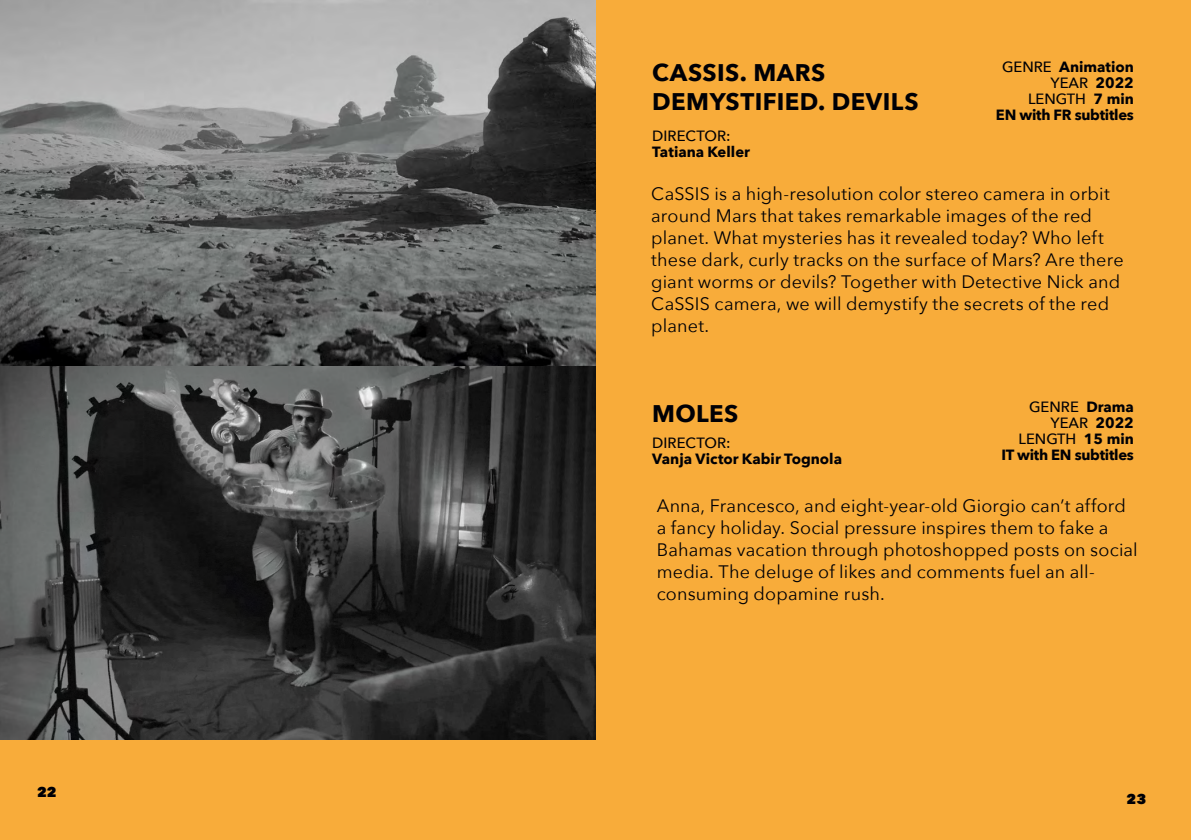
<style>
.page{position:relative;width:1191px;height:840px;background:#fff}
.page>*{position:absolute;margin:0;border:0;box-sizing:border-box;transform-origin:0 0}
.t1{font:700 24px/28.8px "Avenir Next";letter-spacing:.015em;color:#000005}
.t2{font:18px/22px "Avenir Next";letter-spacing:.01em;color:#000005}
.t3{font:700 14.8px/16px "Avenir Next";letter-spacing:-.02em;color:#000005;text-align:right}
.t4{font:700 14.8px "Avenir Next";color:#000005}
.t5{font:500 14.8px "Avenir Next";letter-spacing:.005em;color:#000005}
.t6{font:800 14px "Avenir Next";color:#000005}
.s1{font-weight:500}
</style>
<div class="page">
<div style="left:0;top:0;width:1191px;height:839px;background:#f8ac3a"></div>
<img style="left:0;top:0;width:595px;height:738px">
<p class="t6" style="left:37px;top:783px;width:21px">22</p>
<h1 class="t1" style="left:652px;top:58px;width:268px">CASSIS. MARS<br>DEMYSTIFIED. DEVILS</h1>
<p class="t3" style="left:996px;top:58px;width:139px"><span class="s1">GENRE</span> Animation<br><span class="s1">YEAR</span> 2022<br><span class="s1">LENGTH</span> 7 min<br>EN with FR subtitles</p>
<p class="t5" style="left:652px;top:123px;width:80px">DIRECTOR:</p>
<p class="t4" style="left:652px;top:139px;width:99px">Tatiana Keller</p>
<p class="t2" style="left:651px;top:182px;width:474px">CaSSIS is a high-resolution color stereo camera in orbit around Mars that takes remarkable images of the red planet. What mysteries has it revealed today? Who left these dark, curly tracks on the surface of Mars? Are there giant worms or devils? Together with Detective Nick and CaSSIS camera, we will demystify the secrets of the red planet.</p>
<h1 class="t1" style="left:652px;top:399px;width:88px">MOLES</h1>
<p class="t3" style="left:1001px;top:399px;width:134px"><span class="s1">GENRE</span> Drama<br><span class="s1">YEAR</span> 2022<br><span class="s1">LENGTH</span> 15 min<br>IT with EN subtitles</p>
<p class="t2" style="left:657px;top:493px;width:482px">Anna, Francesco, and eight-year-old Giorgio can’t afford a fancy holiday. Social pressure inspires them to fake a Bahamas vacation through photoshopped posts on social media. The deluge of likes and comments fuel an all&shy;consuming dopamine rush.</p>
<p class="t5" style="left:652px;top:429px;width:80px">DIRECTOR:</p>
<p class="t4" style="left:652px;top:445px;width:191px">Vanja Victor Kabir Tognola</p>
<p class="t6" style="left:1126px;top:790px;width:21px">23</p>
</div>
